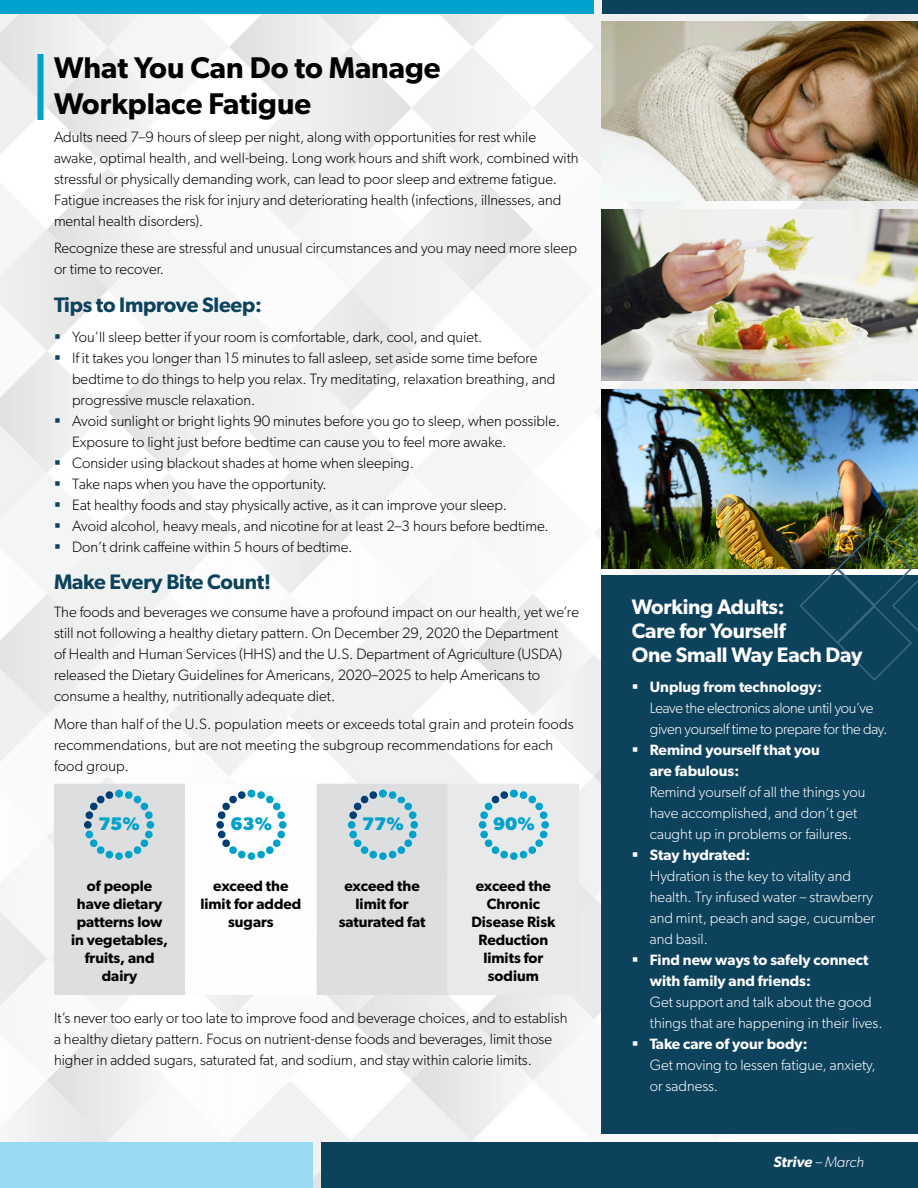
<style>
.page{position:relative;width:918px;height:1188px;background:#fff}
.page>*{position:absolute;margin:0;border:0;box-sizing:border-box;transform-origin:0 0}
.Article_Title{font:600 30px/36px "Gibson";color:#000}
.Subheading_1_White{font:600 21px/24px "Gibson";letter-spacing:-.01em;color:#fff}
.Subheading_1{font:600 21px "Gibson";letter-spacing:-.01em;color:#0d425d}
.t1{font:700 18.3px "Gibson";letter-spacing:-.005em;color:#00a2cc}
.Body_Text{font:300 15px/21px "Gibson";color:#000}
.t2{font:300 15px/21px "Gibson";color:#fff}
.Body_Text-2{font:600 15px/18px "Gibson";color:#000;text-align:center}
.t3{font:300 15px/21px "Gibson";letter-spacing:-.02em;color:#fff}
.t4{font:italic 600 15px "Gibson";color:#fff}
.s1{font-weight:600}
.s2{font-weight:300}
</style>
<div class="page">
<img style="left:0;top:0;width:918px;height:1188px">
<div style="left:0;top:1142px;width:314px;height:46px;background:#99d9f1"></div>
<div style="left:602px;top:0;width:316px;height:14px;background:#0d425d"></div>
<div style="left:0;top:0;width:594px;height:14px;background:#00a2cc"></div>
<div style="left:321px;top:1142px;width:597px;height:46px;background:#0d425d"></div>
<img style="left:602px;top:389px;width:316px;height:179px">
<div style="left:602px;top:576px;width:316px;height:558px;background:#0d425d"></div>
<img style="left:798px;top:492px;width:120px;height:189px">
<div style="left:38px;top:54px;width:6px;height:66px;background:#00a2cc"></div>
<div style="left:54px;top:784px;width:394px;height:211px;background:#dddedf"></div>
<svg style="left:124px;top:791px;width:29px;height:28px"></svg>
<div style="left:147px;top:821px;width:7px;height:8px;background:#00a2cc;border-radius:50%"></div>
<svg style="left:124px;top:830px;width:29px;height:29px"></svg>
<div style="left:115px;top:852px;width:8px;height:8px;background:#00a2cc;border-radius:50%"></div>
<svg style="left:85px;top:830px;width:29px;height:29px"></svg>
<div style="left:84px;top:821px;width:8px;height:8px;background:#003e76;border-radius:50%"></div>
<svg style="left:85px;top:791px;width:29px;height:28px"></svg>
<div style="left:115px;top:790px;width:8px;height:7px;background:#00a2cc;border-radius:50%"></div>
<svg style="left:185px;top:784px;width:131px;height:211px"></svg>
<div style="left:248px;top:790px;width:7px;height:7px;background:#00a2cc;border-radius:50%"></div>
<svg style="left:388px;top:791px;width:29px;height:28px"></svg>
<div style="left:410px;top:821px;width:8px;height:8px;background:#00a2cc;border-radius:50%"></div>
<svg style="left:388px;top:830px;width:29px;height:29px"></svg>
<div style="left:379px;top:852px;width:8px;height:8px;background:#00a2cc;border-radius:50%"></div>
<svg style="left:349px;top:830px;width:29px;height:29px"></svg>
<div style="left:348px;top:821px;width:7px;height:8px;background:#00a2cc;border-radius:50%"></div>
<svg style="left:349px;top:791px;width:29px;height:28px"></svg>
<div style="left:379px;top:790px;width:8px;height:7px;background:#00a2cc;border-radius:50%"></div>
<div style="left:448px;top:784px;width:131px;height:211px;background:#e8e9ea"></div>
<div style="left:510px;top:790px;width:8px;height:7px;background:#00a2cc;border-radius:50%"></div>
<img style="left:602px;top:21px;width:316px;height:179px">
<img style="left:602px;top:209px;width:316px;height:171px">
<svg style="left:55px;top:334px;width:5px;height:5px"></svg>
<svg style="left:55px;top:355px;width:5px;height:5px"></svg>
<svg style="left:55px;top:418px;width:5px;height:5px"></svg>
<svg style="left:55px;top:460px;width:5px;height:5px"></svg>
<svg style="left:55px;top:481px;width:5px;height:5px"></svg>
<svg style="left:55px;top:502px;width:5px;height:5px"></svg>
<svg style="left:55px;top:523px;width:5px;height:5px"></svg>
<svg style="left:55px;top:544px;width:5px;height:5px"></svg>
<p class="Article_Title" style="left:54px;top:49px;width:388px">What You Can Do to Manage<br>Workplace Fatigue</p>
<p class="Body_Text" style="left:54px;top:126px;width:526px">Adults need 7–9 hours of sleep per night, along with opportunities for rest while awake, optimal health, and well-being. Long work hours and shift work, combined with stressful or physically demanding work, can lead to poor sleep and extreme fatigue.<br>Fatigue increases the risk for injury and deteriorating health (infections, illnesses, and mental health disorders).</p>
<p class="Body_Text" style="left:54px;top:238px;width:525px">Recognize these are stressful and unusual circumstances and you may need more sleep or time to recover.</p>
<p class="Subheading_1" style="left:54px;top:292px;width:209px">Tips to Improve Sleep:</p>
<p class="Body_Text" style="left:72px;top:326px;width:412px">You’ll sleep better if your room is comfortable, dark, cool, and quiet.</p>
<p class="Body_Text" style="left:72px;top:347px;width:485px">If it takes you longer than 15 minutes to fall asleep, set aside some time before bedtime to do things to help you relax. Try meditating, relaxation breathing, and progressive muscle relaxation.</p>
<p class="Body_Text" style="left:72px;top:410px;width:490px">Avoid sunlight or bright lights 90 minutes before you go to sleep, when possible.<br>Exposure to light just before bedtime can cause you to feel more awake.</p>
<p class="Body_Text" style="left:72px;top:452px;width:344px">Consider using blackout shades at home when sleeping.</p>
<p class="Body_Text" style="left:72px;top:473px;width:256px">Take naps when you have the opportunity.</p>
<p class="Body_Text" style="left:72px;top:494px;width:437px">Eat healthy foods and stay physically active, as it can improve your sleep.</p>
<p class="Body_Text" style="left:72px;top:515px;width:478px">Avoid alcohol, heavy meals, and nicotine for at least 2–3 hours before bedtime.</p>
<p class="Body_Text" style="left:72px;top:536px;width:282px">Don’t drink caffeine within 5 hours of bedtime.</p>
<p class="Subheading_1" style="left:54px;top:570px;width:219px">Make Every Bite Count!</p>
<p class="Body_Text" style="left:54px;top:601px;width:527px">The foods and beverages we consume have a profound impact on our health, yet we’re still not following a healthy dietary pattern. On December 29, 2020 the Department<br>of Health and Human Services (HHS) and the U.S. Department of Agriculture (USDA) released the Dietary Guidelines for Americans, 2020–2025 to help Americans to consume a healthy, nutritionally adequate diet.</p>
<p class="Body_Text" style="left:54px;top:713px;width:521px">More than half of the U.S. population meets or exceeds total grain and protein foods recommendations, but are not meeting the subgroup recommendations for each food group.</p>
<p class="t1" style="left:98px;top:813px;width:43px">75%</p>
<p class="t1" style="left:122px;top:813px;width:43px">75%</p>
<p class="t1" style="left:231px;top:813px;width:43px">63%</p>
<p class="t1" style="left:362px;top:813px;width:93px">77% 90%</p>
<p class="t1" style="left:493px;top:813px;width:43px">90%</p>
<p class="Body_Text-2" style="left:71px;top:877px;width:99px">of people have dietary patterns low in vegetables, fruits, and dairy</p>
<p class="Body_Text-2" style="left:200px;top:877px;width:102px">exceed the limit for added sugars</p>
<p class="Body_Text-2" style="left:339px;top:877px;width:88px">exceed the limit for saturated fat</p>
<p class="Body_Text-2" style="left:471px;top:877px;width:86px">exceed the<br>Chronic<br>Disease Risk<br>Reduction limits for sodium</p>
<p class="Body_Text" style="left:54px;top:1008px;width:515px">It’s never too early or too late to improve food and beverage choices, and to establish a healthy dietary pattern. Focus on nutrient-dense foods and beverages, limit those higher in added sugars, saturated fat, and sodium, and stay within calorie limits.</p>
<p class="Subheading_1_White" style="left:632px;top:594px;width:232px">Working Adults:<br>Care for Yourself<br>One Small Way Each Day</p>
<p class="t3" style="left:650px;top:676px;width:239px"><span class="s1">Unplug from technology:<br></span>Leave the electronics alone until you’ve given yourself time to prepare for the day.</p>
<p class="t2" style="left:650px;top:739px;width:217px"><span class="s1">Remind yourself that you<br>are fabulous:<br></span>Remind yourself of all the things you have accomplished, and don’t get caught up in problems or failures.</p>
<p class="t2" style="left:650px;top:844px;width:227px"><span class="s1">Stay hydrated:<br></span>Hydration is the key to vitality and health. Try infused water – strawberry and mint, peach and sage, cucumber and basil.</p>
<p class="t2" style="left:650px;top:949px;width:234px"><span class="s1">Find new ways to safely connect with family and friends:<br></span>Get support and talk about the good things that are happening in their lives.</p>
<p class="t2" style="left:650px;top:1033px;width:228px"><span class="s1">Take care of your body:<br></span>Get moving to lessen fatigue, anxiety, or sadness.</p>
<p class="t4" style="left:773px;top:1153px;width:92px">Strive <span class="s2">– March</span></p>
</div>
